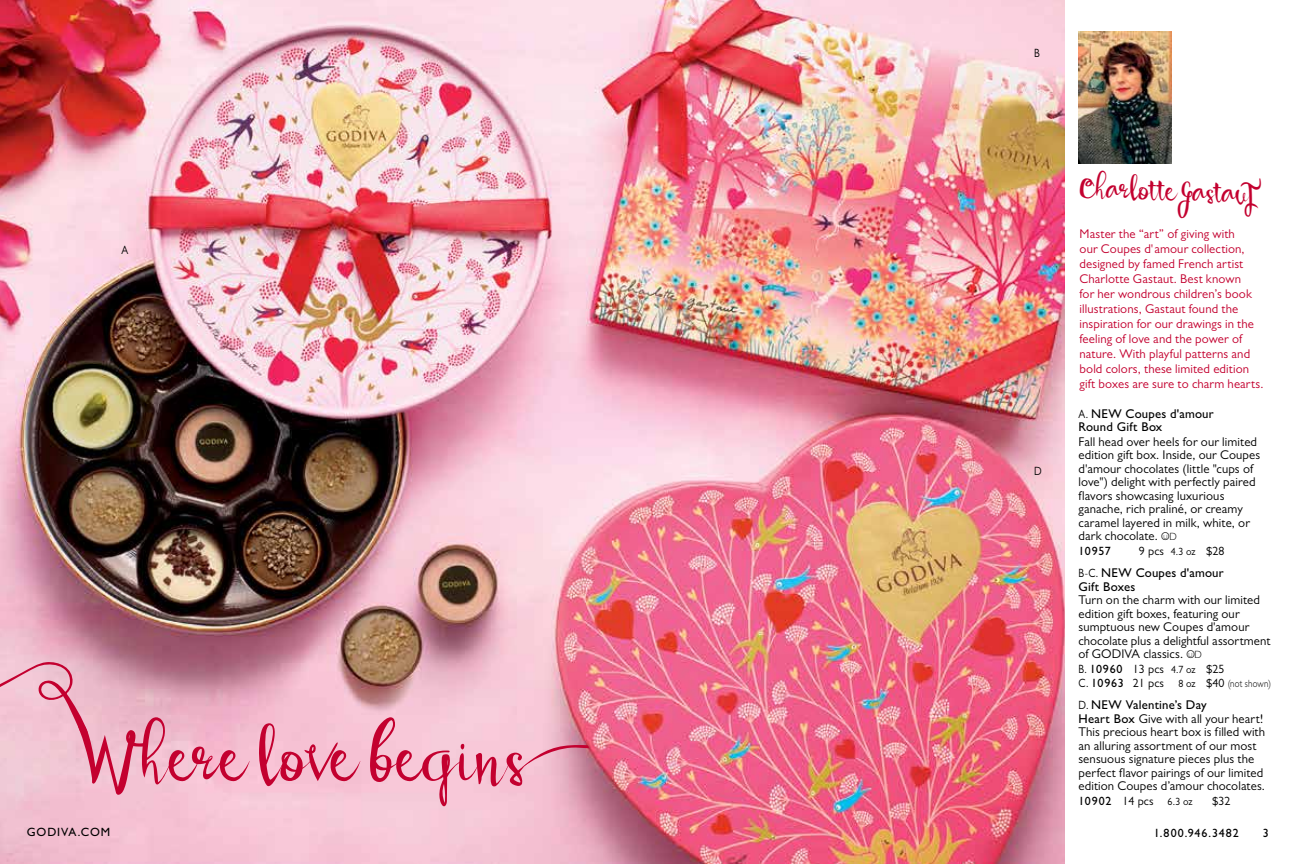
<style>
.page{position:relative;width:1296px;height:864px;background:#fff}
.page>*{position:absolute;margin:0;border:0;box-sizing:border-box;transform-origin:0 0}
.t1{font:60px "Sobbers";letter-spacing:.015em;color:#c3002f}
.t2{font:25.5px "Sobbers";color:#c3002f}
.t3{font:12.75px/13.5px "Gill Sans MT Std";letter-spacing:.01em;color:#000}
.t4{font:12.75px/15px "Gill Sans MT Std";letter-spacing:.01em;color:#c3002f}
.t5{font:500 12.75px/13.5px "Gill Sans MT Std";letter-spacing:.015em;color:#000}
.t6{font:12px/13.5px "Gill Sans MT Std";color:#000;scale:.85 1}
.t7{font:500 12px "Gill Sans MT Std";letter-spacing:.075em;color:#000}
.t8{font:12px "Gill Sans MT Std";color:#000}
.s1{font-weight:400;font-size:12px}
.s2{font-weight:300;font-size:11.25px}
.s3{font-weight:300;font-size:6px}
.s4{font-weight:300;font-size:10.5px}
.s5{font-size:10.5px}
.s6{font-weight:500}
.s7{font-size:12px}
.s8{font-weight:400}
.s9{font-weight:400;font-size:10.5px}
</style>
<div class="page">
<img style="left:0;top:0;width:1065px;height:864px">
<svg style="left:0;top:661px;width:88px;height:73px;background:#ecafc2"></svg>
<svg style="left:521px;top:744px;width:69px;height:24px;background:#e29cb1"></svg>
<img style="left:1079px;top:32px;width:92px;height:131px">
<p class="t6" style="left:1034px;top:46px;width:8px">B</p>
<h2 class="t2" style="left:1081px;top:174px;width:178px;rotate:2deg">Charlotte GastauT</h2>
<p class="t4" style="left:1080px;top:226px;width:185px">Master the “art” of giving with<br>our Coupes d'amour collection, designed by famed French artist Charlotte Gastaut. Best known<br>for her wondrous children’s book illustrations, Gastaut found the inspiration for our drawings in the feeling of love and the power of nature. With playful patterns and bold colors, these limited edition gift boxes are sure to charm hearts.</p>
<p class="t5" style="left:1078px;top:407px;width:137px"><span class="s1">A.</span> N EW Coupes d'amour<br>Round Gift Box</p>
<p class="t3" style="left:1079px;top:435px;width:183px">Fall head over heels for our limited edition gift box. Inside, our Coupes d'amour chocolates (little "cups of love") delight with perfectly paired flavors showcasing luxurious ganache, rich praliné, or creamy caramel layered in milk, white, or dark chocolate. <span class="s2">O</span><span class="s3">U</span> <span class="s4">D</span></p>
<p class="t7" style="left:1078px;top:544px;width:34px">10957</p>
<p class="t8" style="left:1139px;top:544px;width:87px">9 pcs <span class="s5">4.3 oz</span> $28</p>
<p class="t5" style="left:1078px;top:566px;width:147px"><span class="s1">B-C.</span> N EW Coupes d'amour<br>Gift Boxes</p>
<p class="t3" style="left:1078px;top:593px;width:193px">Turn on the charm with our limited edition gift boxes, featuring our sumptuous new Coupes d'amour chocolate plus a delightful assortment of GODIVA classics. <span class="s2">O</span><span class="s3">U</span> <span class="s4">D</span></p>
<p class="t6" style="left:1078px;top:662px;width:228px">B. <span class="s6">10960</span> 13 pcs <span class="s5">4.7 oz</span> $25<br>C. <span class="s6">10963</span> 21 pcs <span class="s5">8 oz</span> $40 <span class="s4">(not shown)</span></p>
<p class="t3" style="left:1078px;top:698px;width:188px"><span class="s7">D.</span> <span class="s6">N EW Valentine’s Day<br>H eart Box</span> Give with all your heart!<br>This precious heart box is filled with an alluring assortment of our most sensuous signature pieces plus the perfect flavor pairings of our limited edition Coupes d’amour chocolates.</p>
<p class="t7" style="left:1078px;top:794px;width:116px">10902 <span class="s8">14 pcs</span> <span class="s9">6.3 oz</span></p>
<p class="t8" style="left:1212px;top:794px;width:20px">$32</p>
<p class="t6" style="left:122px;top:243px;width:10px">A</p>
<p class="t6" style="left:1034px;top:464px;width:10px">D</p>
<h1 class="t1" style="left:86px;top:726px;width:444px">Where love begins</h1>
<p class="t7" style="left:27px;top:825px;width:85px">godiva.com</p>
<p class="t7" style="left:1154px;top:826px;width:87px">1.800.946.3482</p>
<p class="t7" style="left:1263px;top:826px;width:7px">3</p>
</div>
